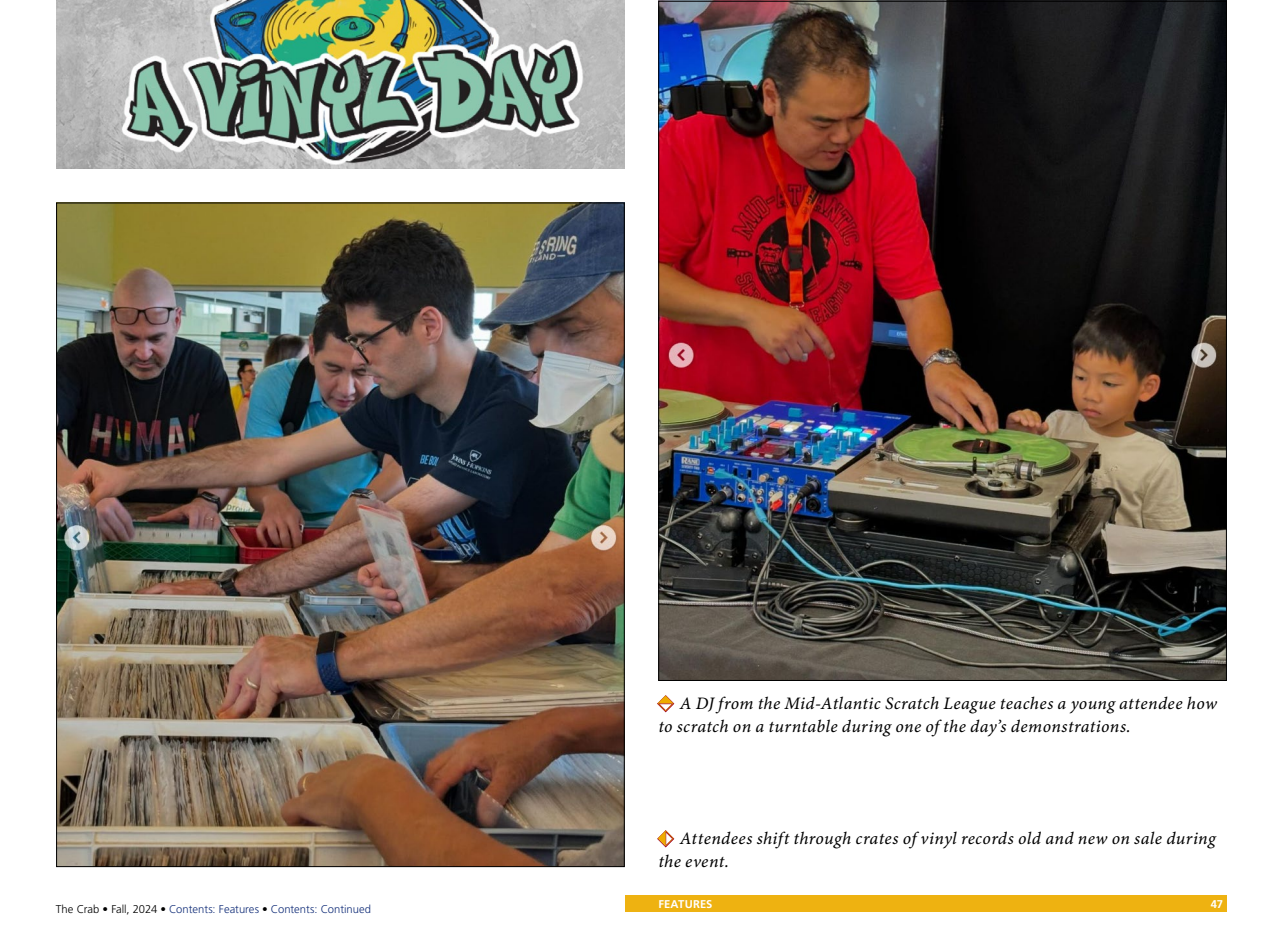
<style>
.page{position:relative;width:1283px;height:937px;background:#fff}
.page>*{position:absolute;margin:0;border:0;box-sizing:border-box;transform-origin:0 0}
.t1{font:17.5px/22.5px "Minion Pro It Capt";letter-spacing:.02em;color:#000}
.t2{font:300 11.25px "Frutiger LT Std";letter-spacing:-.005em;color:#14307a}
.t3{font:700 11.25px "Frutiger LT Std";letter-spacing:.01em;color:#fff}
.s1{color:#000}
.s2{font-family:"Blickfang";color:#9d012f}
</style>
<div class="page">
<div style="left:624px;top:895px;width:602px;height:16px;background:#eeb211"></div>
<img style="left:58px;top:204px;width:564px;height:660px">
<img style="left:660px;top:3px;width:564px;height:675px">
<img style="left:56px;top:0;width:568px;height:169px">
<p class="t2" style="left:56px;top:902px;width:317px"><span class="s1">The Crab • Fall, 2024 •</span> Contents: Features <span class="s1">•</span> Contents: Continued</p>
<p class="t1" style="left:657px;top:693px;width:561px"><span class="s2">l</span> A DJ from the Mid-Atlantic Scratch League teaches a young attendee how to scratch on a turntable during one of the day’s demonstrations.</p>
<p class="t1" style="left:657px;top:828px;width:560px"><span class="s2">n</span> Attendees shift through crates of vinyl records old and new on sale during the event.</p>
<p class="t3" style="left:658px;top:897px;width:56px">FEATURES</p>
<p class="t3" style="left:1210px;top:897px;width:14px">47</p>
</div>
